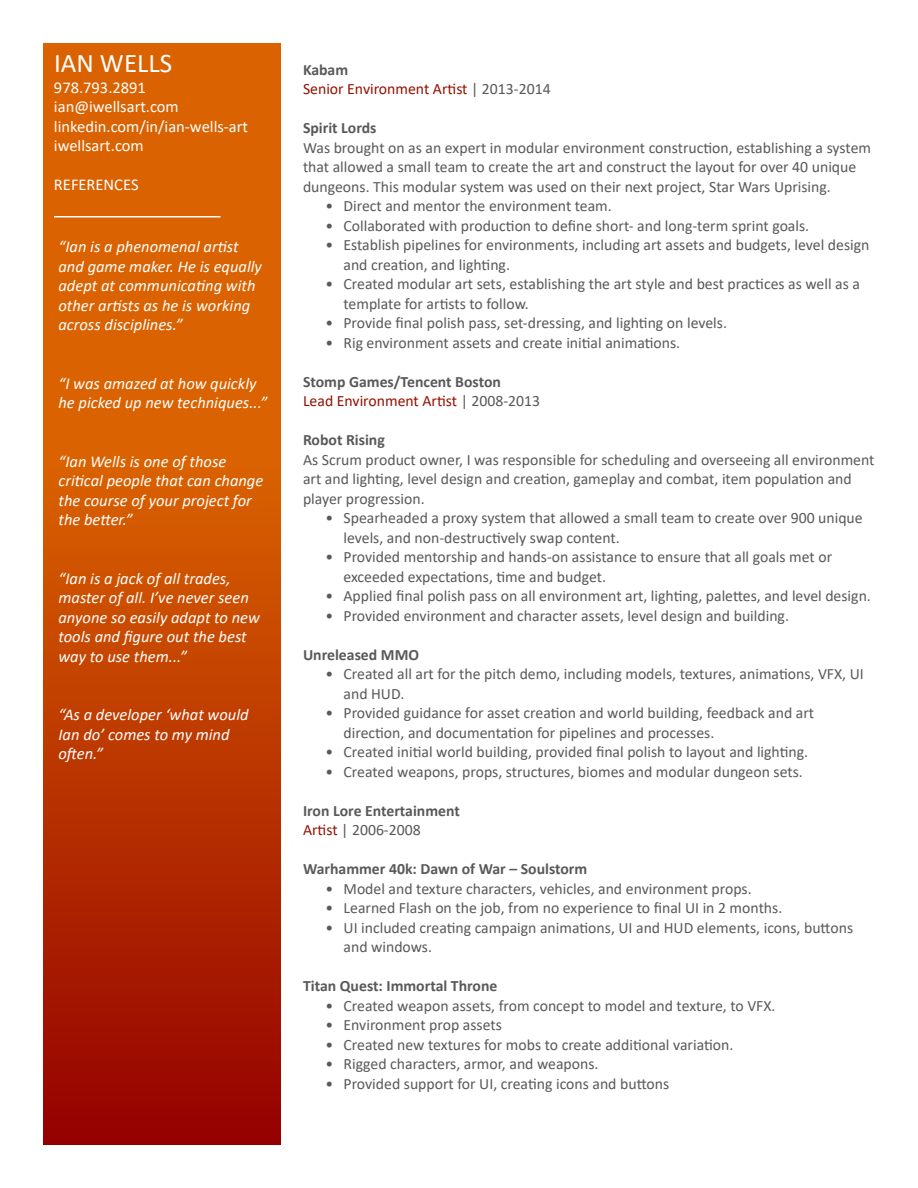
<style>
.page{position:relative;width:918px;height:1188px;background:#fff}
.page>*{position:absolute;margin:0;border:0;box-sizing:border-box;transform-origin:0 0}
.t1{font:27px "Calibri";color:#fff}
.t2{font:italic 16.5px/19.5px "Calibri";color:#fff}
.t3{font:16.5px/19.5px "Calibri";color:#fff}
.t4{font:15.75px/19.5px "Calibri";color:#595959}
.t5{font:700 15.75px/19.5px "Calibri";color:#595959}
.t6{font:15.75px/19.5px "Calibri";color:#941100}
.s1{font-weight:700;color:#595959}
.s2{color:#595959}
.s3{font-weight:400;color:#941100}
.s4{font-weight:400}
</style>
<div class="page">
<svg style="left:44px;top:44px;width:237px;height:1100px;background:#c44300"></svg>
<hr style="left:54px;top:216px;width:166px;height:2px;background:#fff">
<h1 class="t1" style="left:54px;top:44px;width:120px">IAN WELLS</h1>
<p class="t3" style="left:54px;top:77px;width:196px">978.793.2891 ian@iwellsart.com linkedin.com/in/ian-wells-art iwellsart.com</p>
<p class="t3" style="left:54px;top:175px;width:86px">REFERENCES</p>
<p class="t2" style="left:58px;top:236px;width:205px">“Ian is a phenomenal artist and game maker. He is equally adept at communicating with other artists as he is working across disciplines.”</p>
<p class="t2" style="left:58px;top:373px;width:211px">“I was amazed at how quickly he picked up new techniques...”</p>
<p class="t2" style="left:58px;top:451px;width:206px">“Ian Wells is one of those critical people that can change the course of your project for the better.”</p>
<p class="t2" style="left:58px;top:568px;width:203px">“Ian is a jack of all trades, master of all. I’ve never seen anyone so easily adapt to new tools and figure out the best way to use them...”</p>
<p class="t2" style="left:58px;top:704px;width:192px">“As a developer ‘what would<br>Ian do’ comes to my mind often.”</p>
<p class="t6" style="left:303px;top:59px;width:249px"><span class="s1">Kabam<br></span>Senior Environment Artist <span class="s2">| 2013-2014</span></p>
<p class="t5" style="left:303px;top:118px;width:75px">Spirit Lords</p>
<p class="t4" style="left:303px;top:137px;width:570px">Was brought on as an expert in modular environment construction, establishing a system that allowed a small team to create the art and construct the layout for over 40 unique dungeons. This modular system was used on their next project, Star Wars Uprising.</p>
<p class="t4" style="left:326px;top:196px;width:288px">• Direct and mentor the environment team.</p>
<p class="t4" style="left:326px;top:215px;width:485px">• Collaborated with production to define short- and long-term sprint goals.</p>
<p class="t4" style="left:344px;top:235px;width:527px;text-indent:-18px">• Establish pipelines for environments, including art assets and budgets, level design and creation, and lighting.</p>
<p class="t4" style="left:344px;top:274px;width:518px;text-indent:-18px">• Created modular art sets, establishing the art style and best practices as well as a template for artists to follow.</p>
<p class="t4" style="left:326px;top:313px;width:403px">• Provide final polish pass, set-dressing, and lighting on levels.</p>
<p class="t4" style="left:326px;top:332px;width:356px">• Rig environment assets and create initial animations.</p>
<p class="t5" style="left:303px;top:372px;width:239px">Stomp Games/Tencent Boston<br><span class="s3">Lead Environment Artist</span> <span class="s4">| 2008-2013</span></p>
<p class="t5" style="left:303px;top:430px;width:83px">Robot Rising</p>
<p class="t4" style="left:303px;top:449px;width:573px">As Scrum product owner, I was responsible for scheduling and overseeing all environment art and lighting, level design and creation, gameplay and combat, item population and player progression.</p>
<p class="t4" style="left:344px;top:508px;width:521px;text-indent:-18px">• Spearheaded a proxy system that allowed a small team to create over 900 unique levels, and non-destructively swap content.</p>
<p class="t4" style="left:344px;top:547px;width:490px;text-indent:-18px">• Provided mentorship and hands-on assistance to ensure that all goals met or exceeded expectations, time and budget.</p>
<p class="t4" style="left:326px;top:586px;width:547px">• Applied final polish pass on all environment art, lighting, palettes, and level design.</p>
<p class="t4" style="left:326px;top:605px;width:465px">• Provided environment and character assets, level design and building.</p>
<p class="t5" style="left:303px;top:645px;width:118px">Unreleased MMO</p>
<p class="t4" style="left:344px;top:664px;width:522px;text-indent:-18px">• Created all art for the pitch demo, including models, textures, animations, VFX, UI and HUD.</p>
<p class="t4" style="left:344px;top:703px;width:472px;text-indent:-18px">• Provided guidance for asset creation and world building, feedback and art direction, and documentation for pipelines and processes.</p>
<p class="t4" style="left:326px;top:742px;width:484px">• Created initial world building, provided final polish to layout and lighting.</p>
<p class="t4" style="left:326px;top:761px;width:479px">• Created weapons, props, structures, biomes and modular dungeon sets.</p>
<p class="t5" style="left:303px;top:801px;width:158px">Iron Lore Entertainment<br><span class="s3">Artist</span> <span class="s4">| 2006-2008</span></p>
<p class="t5" style="left:303px;top:859px;width:286px">Warhammer 40k: Dawn of War – Soulstorm</p>
<p class="t4" style="left:326px;top:878px;width:428px">• Model and texture characters, vehicles, and environment props.</p>
<p class="t4" style="left:326px;top:898px;width:458px">• Learned Flash on the job, from no experience to final UI in 2 months.</p>
<p class="t4" style="left:344px;top:917px;width:511px;text-indent:-18px">• UI included creating campaign animations, UI and HUD elements, icons, buttons and windows.</p>
<p class="t5" style="left:303px;top:976px;width:196px">Titan Quest: Immortal Throne</p>
<p class="t4" style="left:326px;top:995px;width:451px">• Created weapon assets, from concept to model and texture, to VFX.</p>
<p class="t4" style="left:326px;top:1015px;width:178px">• Environment prop assets</p>
<p class="t4" style="left:326px;top:1034px;width:409px">• Created new textures for mobs to create additional variation.</p>
<p class="t4" style="left:326px;top:1054px;width:275px">• Rigged characters, armor, and weapons.</p>
<p class="t4" style="left:326px;top:1073px;width:345px">• Provided support for UI, creating icons and buttons</p>
</div>
